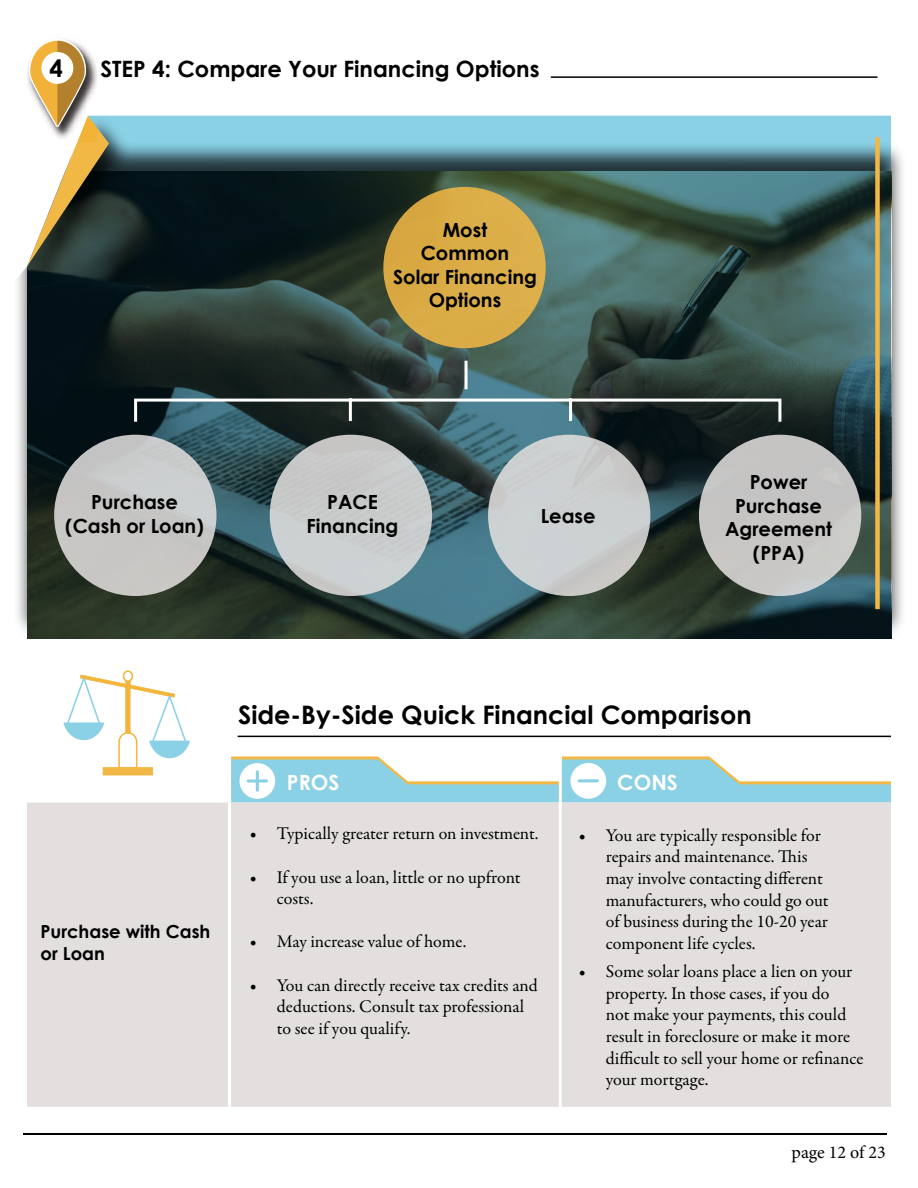
<style>
.page{position:relative;width:918px;height:1188px;background:#fff}
.page>*{position:absolute;margin:0;border:0;box-sizing:border-box;transform-origin:0 0}
.t1{font:700 25.5px "Century Gothic";color:#000}
.t2{font:700 24px "Century Gothic";color:#000}
.t3{font:700 22.5px "Century Gothic";color:#000}
.t4{font:700 21px "Century Gothic";color:#fff}
.t5{font:700 19.5px/23.4px "Century Gothic";color:#000;text-align:center}
.t6{font:18px/21.6px "Garamond Premr Pro";color:#000}
.t7{font:700 18px/21.6px "Century Gothic";color:#000}
.t8{font:18px "Minion Pro";letter-spacing:-.005em;color:#000}
.s1{font-family:"Minion Pro"}
</style>
<div class="page">
<div style="left:133px;top:116px;width:758px;height:26px;background:#8ad1e6"></div>
<div style="left:13px;top:142px;width:894px;height:496px;background:#000;opacity:.75"></div>
<svg style="left:27px;top:171px;width:864px;height:467px"></svg>
<div style="left:699px;top:435px;width:162px;height:161px;background:#c6c5c3;border-radius:50%"></div>
<div style="left:488px;top:435px;width:162px;height:161px;background:linear-gradient(to right,#cdd1d3,#c9caca);border-radius:50%"></div>
<div style="left:383px;top:187px;width:163px;height:161px;background:#dbad47;border-radius:50%"></div>
<div style="left:270px;top:435px;width:162px;height:161px;background:#cacbcc;border-radius:50%"></div>
<div style="left:54px;top:435px;width:162px;height:161px;background:#c8c6c4;border-radius:50%"></div>
<div style="left:25px;top:114px;width:108px;height:174px;background:#000;opacity:.75"></div>
<svg style="left:133px;top:396px;width:650px;height:29px"></svg>
<hr style="left:465px;top:361px;width:3px;height:28px;background:#fff">
<div style="left:875px;top:137px;width:5px;height:472px;background:#f2b845"></div>
<hr style="left:551px;top:76px;width:327px;height:2px;background:#000101">
<div style="left:27px;top:803px;width:864px;height:304px;background:#e2dfde"></div>
<hr style="left:228px;top:803px;width:3px;height:304px;background:#fff">
<hr style="left:559px;top:803px;width:3px;height:304px;background:#fff">
<hr style="left:238px;top:736px;width:653px;height:1px;background:#000101">
<svg style="left:231px;top:756px;width:660px;height:47px"></svg>
<hr style="left:579px;top:779px;width:19px;height:3px;background:#8ad1e6">
<hr style="left:23px;top:1134px;width:864px;height:1px;background:#000">
<svg style="left:13px;top:39px;width:96px;height:256px"></svg>
<div style="left:123px;top:670px;width:10px;height:12px;border:2px solid #f2b439;border-radius:50%"></div>
<svg style="left:63px;top:675px;width:127px;height:100px"></svg>
<h2 class="t2" style="left:49px;top:53px;width:15px">4</h2>
<p class="t3" style="left:100px;top:55px;width:441px">STEP 4: Compare Your Financing Options</p>
<p class="t5" style="left:393px;top:218px;width:145px">Most<br>Common<br>Solar Financing<br>Options</p>
<p class="t5" style="left:65px;top:490px;width:140px">Purchase (Cash or Loan)</p>
<p class="t5" style="left:306px;top:490px;width:94px">PACE<br>Financing</p>
<p class="t5" style="left:541px;top:504px;width:56px">Lease</p>
<p class="t5" style="left:725px;top:470px;width:108px">Power<br>Purchase<br>Agreement (PPA)</p>
<h1 class="t1" style="left:238px;top:698px;width:515px">Side-By-Side Quick Financial Comparison</h1>
<p class="t7" style="left:41px;top:921px;width:171px">Purchase with Cash or Loan</p>
<p class="t4" style="left:287px;top:769px;width:54px">PROS</p>
<p class="t4" style="left:617px;top:769px;width:62px">CONS</p>
<p class="t6" style="left:250px;top:823px;width:290px"><span class="s1">•</span> Typically greater return on investment.</p>
<p class="t6" style="left:277px;top:867px;width:245px;text-indent:-27px"><span class="s1">•</span> If you use a loan, little or no upfront costs.</p>
<p class="t6" style="left:250px;top:931px;width:218px"><span class="s1">•</span> May increase value of home.</p>
<p class="t6" style="left:277px;top:975px;width:263px;text-indent:-27px"><span class="s1">•</span> You can directly receive tax credits and deductions. Consult tax professional to see if you qualify.</p>
<p class="t6" style="left:606px;top:825px;width:224px;text-indent:-27px"><span class="s1">•</span> You are typically responsible for repairs and maintenance. This may involve contacting different manufacturers, who could go out of business during the 10-20 year component life cycles.</p>
<p class="t6" style="left:606px;top:961px;width:259px;text-indent:-27px"><span class="s1">•</span> Some solar loans place a lien on your property. In those cases, if you do<br>not make your payments, this could result in foreclosure or make it more difficult to sell your home or refinance your mortgage.</p>
<p class="t8" style="left:792px;top:1140px;width:96px">page 12 of 23</p>
</div>
